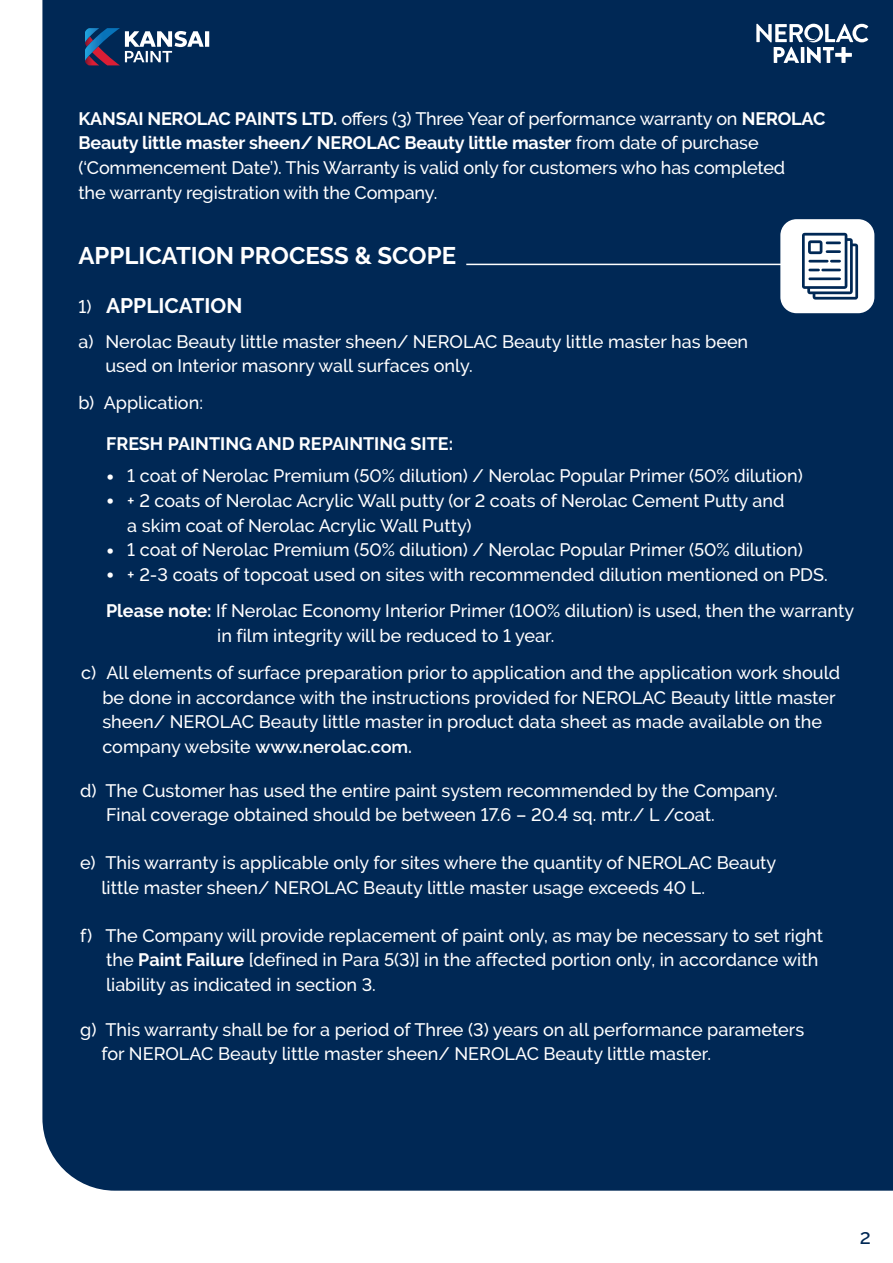
<style>
.page{position:relative;width:893px;height:1263px;background:#fff}
.page>*{position:absolute;margin:0;border:0;box-sizing:border-box;transform-origin:0 0}
.t1{font:700 24px "Raleway";color:#fff}
.t2{font:700 21px "Raleway";color:#fff}
.t3{font:500 20.7px "Raleway";color:#002855}
.t4{font:500 18px/24.6px "Raleway";color:#fff}
.t5{font:700 18px "Raleway";color:#fff}
.s1{font-weight:700}
.s2{font-weight:800;font-size:22.5px}
.s3{font-weight:100}
</style>
<div class="page">
<div style="left:42px;top:0;width:851px;height:1191px;background:#002855"></div>
<svg style="left:756px;top:24px;width:112px;height:39px"></svg>
<svg style="left:85px;top:28px;width:124px;height:37px"></svg>
<div style="left:780px;top:219px;width:94px;height:94px;background:#fff;border-radius:16px"></div>
<svg style="left:802px;top:233px;width:56px;height:67px"></svg>
<hr style="left:466px;top:264px;width:325px;height:1px;background:#fff">
<p class="t4" style="left:78px;top:106px;width:748px"><span class="s1">KANSAI NEROLAC PAINTS LTD.</span> offers (3) Three Year of performance warranty on <span class="s1">NEROLAC Beauty little master sheen/ NEROLAC Beauty little master</span> from date of purchase (‘Commencement Date’). This Warranty is valid only for customers who has completed<br>the warranty registration with the Company.</p>
<h1 class="t1" style="left:78px;top:242px;width:379px">APPLICATION PROCESS &amp; SCOPE</h1>
<p class="t4" style="left:78px;top:294px;width:15px">1)</p>
<p class="t2" style="left:106px;top:293px;width:138px">APPLICATION</p>
<p class="t4" style="left:105px;top:329px;width:644px;text-indent:-27px">a) Nerolac Beauty little master sheen/ NEROLAC Beauty little master has been used on Interior masonry wall surfaces only.</p>
<p class="t4" style="left:78px;top:391px;width:126px">b) Application:</p>
<p class="t5" style="left:106px;top:433px;width:349px">FRESH PAINTING AND REPAINTING SITE:</p>
<p class="t4" style="left:106px;top:464px;width:698px"><span class="s2">•</span> 1 coat of Nerolac Premium (50% dilution) / Nerolac Popular Primer (50% dilution)</p>
<p class="t4" style="left:127px;top:488px;width:659px;text-indent:-21px"><span class="s2">•</span> + 2 coats of Nerolac Acrylic Wall putty (or 2 coats of Nerolac Cement Putty and a skim coat of Nerolac Acrylic Wall Putty)</p>
<p class="t4" style="left:106px;top:538px;width:698px"><span class="s2">•</span> 1 coat of Nerolac Premium (50% dilution) / Nerolac Popular Primer (50% dilution)</p>
<p class="t4" style="left:106px;top:562px;width:723px"><span class="s2">•</span> + 2-3 coats of topcoat used on sites with recommended dilution mentioned on PDS.</p>
<p class="t4" style="left:217px;top:598px;width:638px;text-indent:-111px"><span class="s1">Please note:</span> If Nerolac Economy Interior Primer (100% dilution) is used, then the warranty in film integrity will be reduced to 1 year.</p>
<p class="t4" style="left:102px;top:660px;width:739px;text-indent:-21px">c) All elements of surface preparation prior to application and the application work should be done in accordance with the instructions provided for NEROLAC Beauty little master sheen/ NEROLAC Beauty little master in product data sheet as made available on the company website <span class="s3">www.nerolac.com.</span></p>
<p class="t4" style="left:106px;top:778px;width:673px;text-indent:-26px">d) The Customer has used the entire paint system recommended by the Company.<br>Final coverage obtained should be between 17.6 – 20.4 sq. mtr./ L /coat.</p>
<p class="t4" style="left:102px;top:851px;width:676px;text-indent:-21px">e) This warranty is applicable only for sites where the quantity of NEROLAC Beauty little master sheen/ NEROLAC Beauty little master usage exceeds 40 L.</p>
<p class="t4" style="left:106px;top:923px;width:718px;text-indent:-26px">f) The Company will provide replacement of paint only, as may be necessary to set right the <span class="s1">Paint Failure</span> [defined in Para 5(3)] in the affected portion only, in accordance with liability as indicated in section 3.</p>
<p class="t4" style="left:102px;top:1017px;width:704px;text-indent:-21px">g) This warranty shall be for a period of Three (3) years on all performance parameters for NEROLAC Beauty little master sheen/ NEROLAC Beauty little master.</p>
<p class="t3" style="left:860px;top:1225px;width:13px">2</p>
</div>
